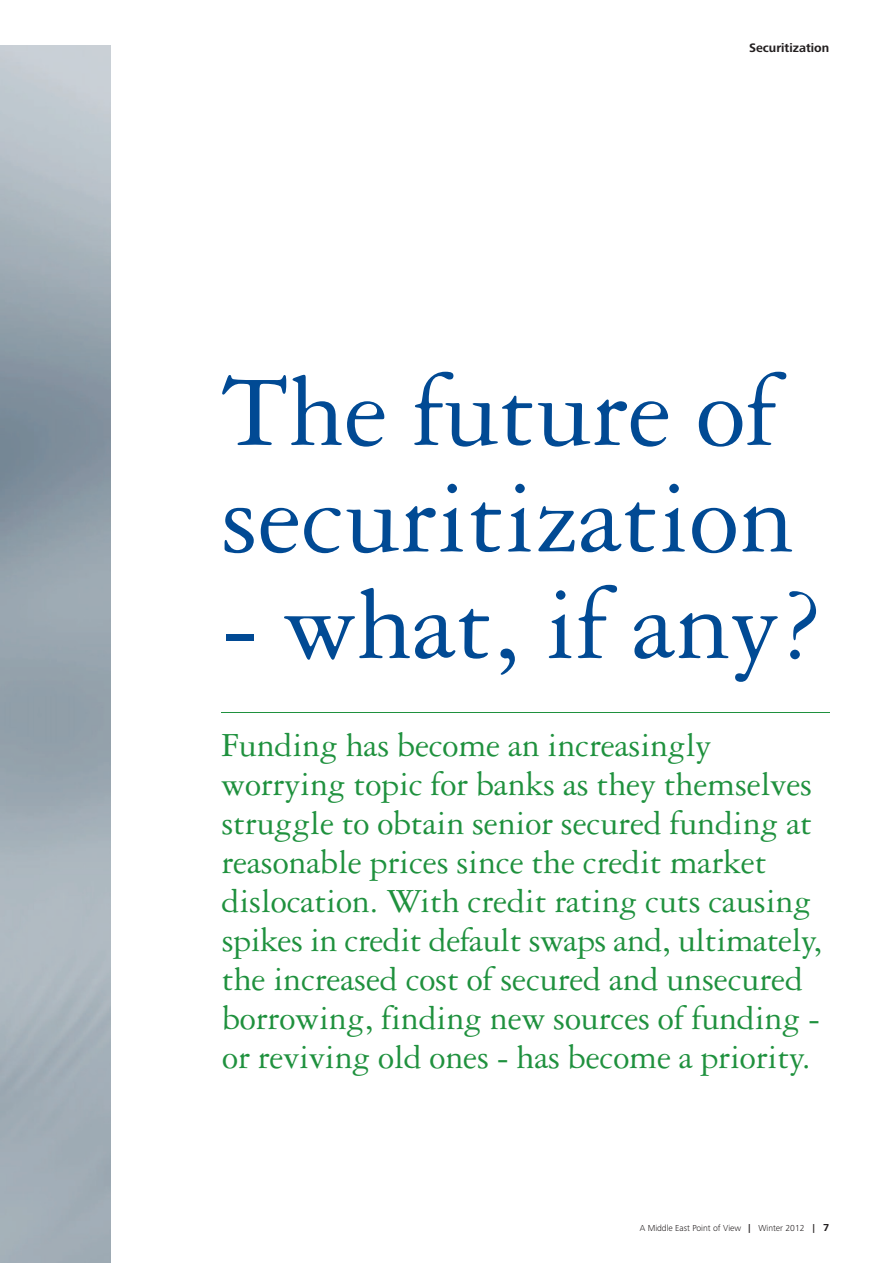
<style>
.page{position:relative;width:893px;height:1263px;background:#fff}
.page>*{position:absolute;margin:0;border:0;box-sizing:border-box;transform-origin:0 0}
.t1{font:109.5px/106.5px "Garamond 3 LT Std";color:#014a94}
.t2{font:36px/39px "Garamond 3 LT Std";letter-spacing:-.005em;color:#1f913e}
.t3{font:700 12.75px "Frutiger Next Pro";color:#231f20}
.t4{font:300 9px "Frutiger Next Pro";color:#231f20}
.s1{font-weight:700}
.s2{font-weight:700;font-size:10.5px}
</style>
<div class="page">
<hr style="left:221px;top:712px;width:608px;height:1px;background:#1f913e">
<p class="t3" style="left:749px;top:43px;width:82px">Securitization</p>
<h1 class="t1" style="left:221px;top:368px;width:575px">The future of securitization</h1>
<h1 class="t1" style="left:221px;top:581px;width:603px">- what, if any?</h1>
<p class="t2" style="left:221px;top:729px;width:603px">Funding has become an increasingly worrying topic for banks as they themselves struggle to obtain senior secured funding at reasonable prices since the credit market dislocation. With credit rating cuts causing spikes in credit default swaps and, ultimately, the increased cost of secured and unsecured borrowing, finding new sources of funding - or reviving old ones - has become a priority.</p>
<p class="t4" style="left:640px;top:1225px;width:191px">A Middle East Point of View <span class="s1">|</span> Winter 2012 <span class="s1">|</span> <span class="s2">7</span></p>
</div>
